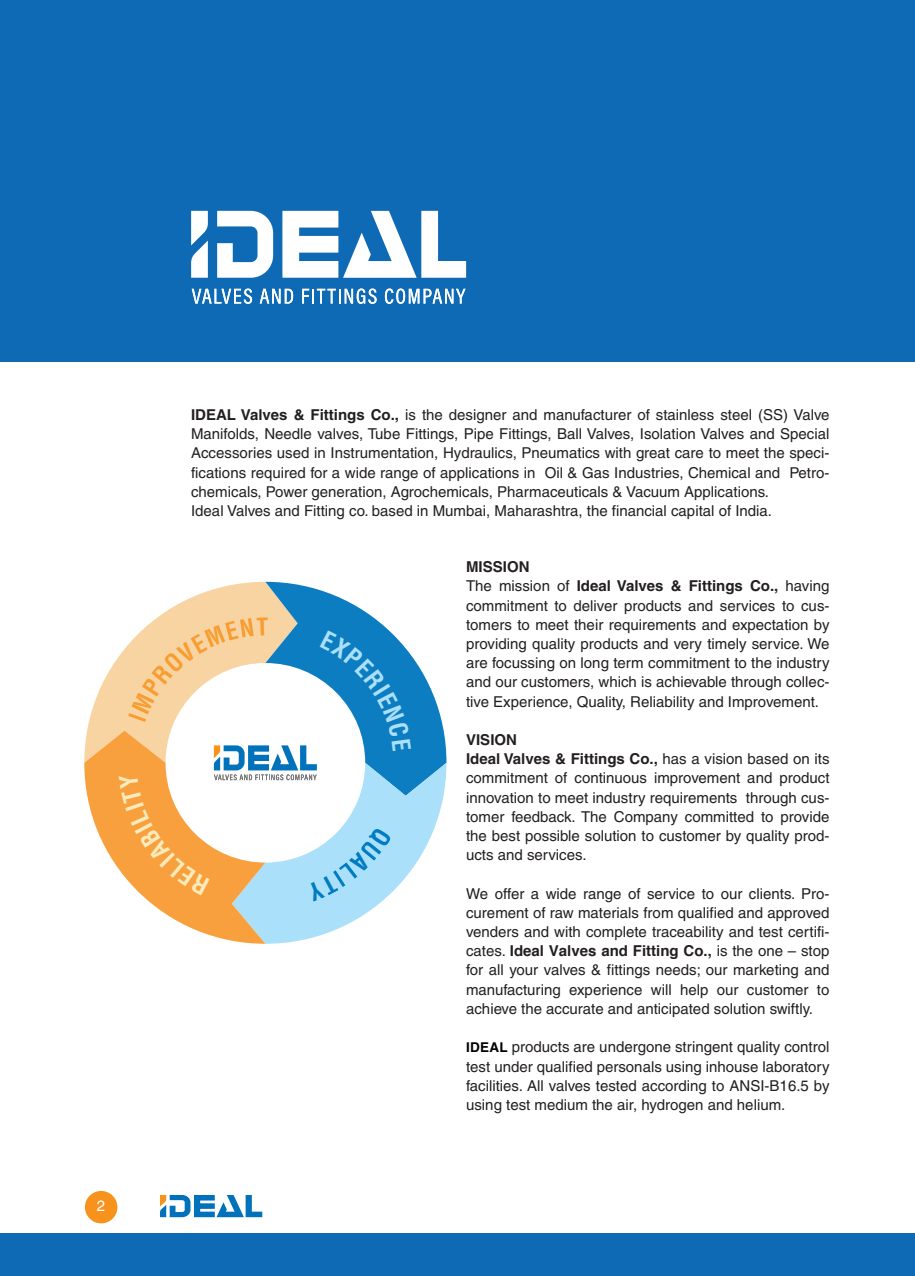
<style>
.page{position:relative;width:915px;height:1276px;background:#fff}
.page>*{position:absolute;margin:0;border:0;box-sizing:border-box;transform-origin:0 0}
.t1{font:15px/19.2px "Helvetica CE";color:#231f20}
.t2{font:700 15px "Helvetica";color:#231f20}
.t3{font:15px "Helvetica";color:#fff}
.s1{font-weight:700}
.s2{font-family:"Helvetica CE";font-weight:400}
.s3{font-weight:700;font-size:13.5px;color:#000}
</style>
<div class="page">
<div style="left:85px;top:1191px;width:32px;height:32px;background:#f7931d;border-radius:50%"></div>
<div style="left:0;top:1233px;width:914px;height:43px;background:#0f6ab5"></div>
<svg style="left:160px;top:1195px;width:102px;height:22px"></svg>
<div style="left:0;top:0;width:914px;height:362px;background:#0f6ab5"></div>
<svg style="left:191px;top:211px;width:17px;height:67px"></svg>
<svg style="left:217px;top:211px;width:56px;height:67px"></svg>
<svg style="left:282px;top:211px;width:184px;height:67px"></svg>
<svg style="left:192px;top:288px;width:60px;height:16px"></svg>
<svg style="left:260px;top:289px;width:33px;height:14px"></svg>
<svg style="left:302px;top:288px;width:74px;height:16px"></svg>
<svg style="left:385px;top:288px;width:80px;height:16px"></svg>
<svg style="left:84px;top:582px;width:362px;height:361px"></svg>
<p class="t3" style="left:97px;top:1197px;width:10px">2</p>
<p class="t1" style="left:191px;top:405px;width:639px"><span class="s1">IDEAL Valves &amp; Fittings Co.,</span> is the designer and manufacturer of stainless steel (SS) Valve Manifolds, Needle valves, Tube Fittings, Pipe Fittings, Ball Valves, Isolation Valves and Special Accessories used in Instrumentation, Hydraulics, Pneumatics with great care to meet the speci&shy;fications required for a wide range of applications in Oil &amp; Gas Industries, Chemical and Petro&shy;chemicals, Power generation, Agrochemicals, Pharmaceuticals &amp; Vacuum Applications.<br>Ideal Valves and Fitting co. based in Mumbai, Maharashtra, the financial capital of India.</p>
<p class="t1" style="left:466px;top:557px;width:365px"><span class="s1">MISSION<br></span>The mission of <span class="s1">Ideal Valves &amp; Fittings Co.,</span> having commitment to deliver products and services to cus&shy;tomers to meet their requirements and expectation by providing quality products and very timely service. We are focussing on long term commitment to the industry and our customers, which is achievable through collec&shy;tive Experience, Quality, Reliability and Improvement.</p>
<p class="t1" style="left:466px;top:730px;width:365px"><span class="s1">VISION<br>Ideal Valves &amp; Fittings Co.,</span> has a vision based on its commitment of continuous improvement and product innovation to meet industry requirements through cus&shy;tomer feedback. The Company committed to provide the best possible solution to customer by quality prod&shy;ucts and services.</p>
<p class="t1" style="left:466px;top:883px;width:365px;text-align:justify">We offer a wide range of service to our clients. Pro&shy;curement of raw materials from qualified and approved venders and with complete traceability and test certifi-</p>
<p class="t2" style="left:466px;top:941px;width:365px"><span class="s2">cates.</span> Ideal Valves and Fitting Co., <span class="s2">is the one – stop</span></p>
<p class="t1" style="left:466px;top:960px;width:365px;text-align:justify">for all your valves &amp; fittings needs; our marketing and manufacturing experience will help our customer to achieve the accurate and anticipated solution swiftly.</p>
<p class="t1" style="left:466px;top:1037px;width:365px;text-align:justify"><span class="s3">IDEAL</span> products are undergone stringent quality control test under qualified personals using inhouse laboratory facilities. All valves tested according to ANSI-B16.5 by using test medium the air, hydrogen and helium.</p>
</div>
